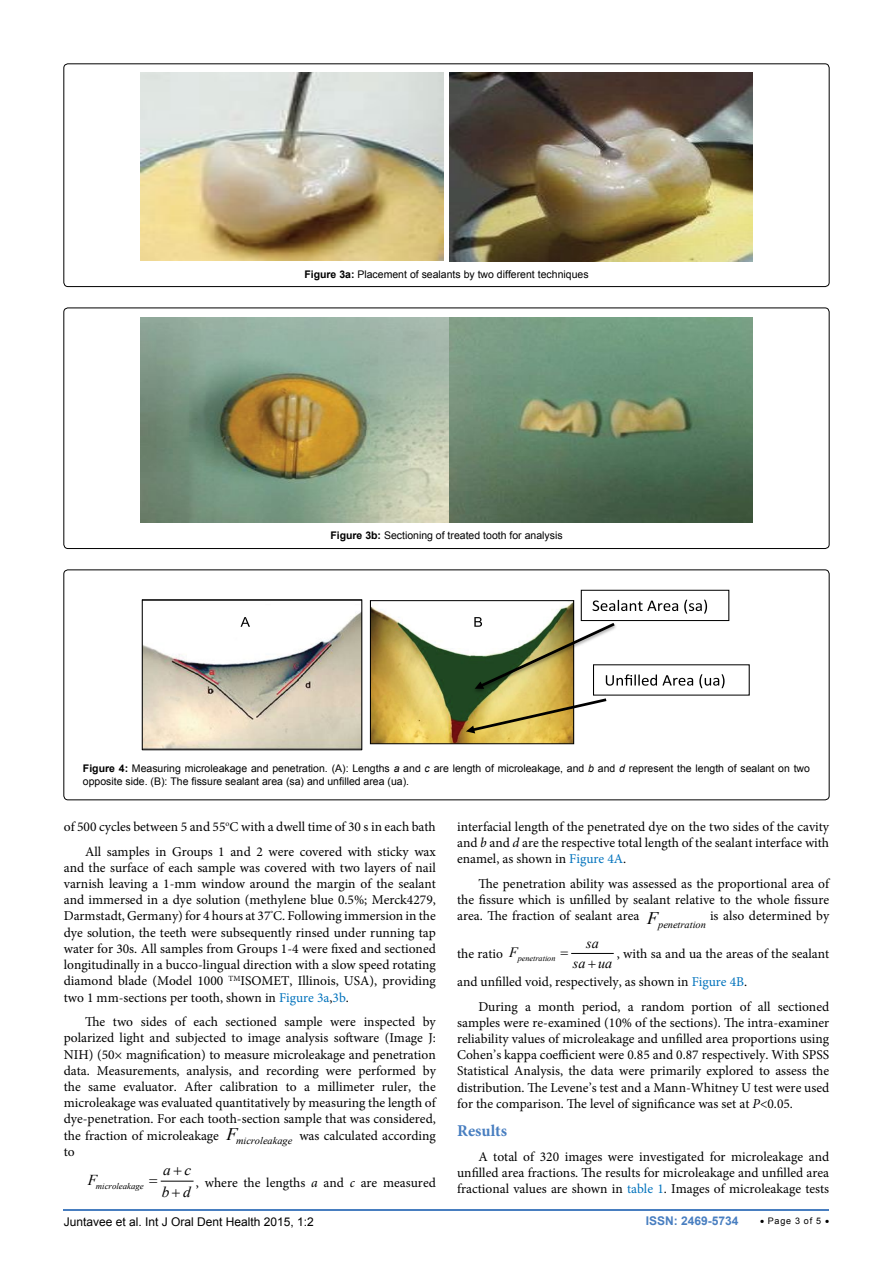
<style>
.page{position:relative;width:893px;height:1263px;background:#fff}
.page>*{position:absolute;margin:0;border:0;box-sizing:border-box;transform-origin:0 0}
.t1{font:700 16.5px "Minion Pro";color:#487ec0}
.t2{font:italic 15.15px "Times New Roman";color:#000}
.t3{font:italic 14.25px "Times New Roman";color:#000}
.t4{font:13.5px/16.2px "Minion Pro";color:#000;text-align:justify}
.t5{font:12px "Arial";color:#000}
.t6{font:700 12px "Arial";color:#487ec0}
.t7{font:10.5px/12.6px "Arial";color:#000}
.t8{font:9px "Arial";letter-spacing:.08em;color:#000}
.t9{font:italic 8.7px "Times New Roman";color:#000}
.t10{font:italic 8.25px "Times New Roman";color:#000}
.s1{font-weight:700}
.s2{font-style:italic}
.s3{color:#0072bc}
.s4{font-family:"Times New Roman";font-style:italic;font-size:17.55px}
</style>
<div class="page">
<hr style="left:64px;top:1209px;width:765px;height:2px;background:#487ec0">
<hr style="left:161px;top:1181px;width:32px;height:1px;background:#000">
<hr style="left:572px;top:953px;width:41px;height:1px;background:#000">
<div style="left:64px;top:64px;width:765px;height:223px;border:1px solid #000;border-radius:4px"></div>
<img style="left:449px;top:73px;width:304px;height:188px">
<img style="left:140px;top:73px;width:304px;height:188px">
<div style="left:64px;top:308px;width:765px;height:241px;border:1px solid #000;border-radius:4px"></div>
<img style="left:140px;top:318px;width:613px;height:204px">
<div style="left:64px;top:570px;width:765px;height:230px;border:1px solid #000;border-radius:4px"></div>
<img style="left:144px;top:613px;width:216px;height:135px">
<div style="left:142px;top:599px;width:220px;height:151px;border:1px solid #000"></div>
<img style="left:372px;top:607px;width:200px;height:135px">
<div style="left:370px;top:600px;width:204px;height:144px;border:1px solid #000"></div>
<div style="left:581px;top:590px;width:148px;height:31px;border:1px solid #000"></div>
<img style="left:582px;top:595px;width:146px;height:20px">
<img style="left:748px;top:670px;width:1px;height:20px">
<svg style="left:466px;top:704px;width:127px;height:29px;background:#c7b366"></svg>
<img style="left:461px;top:620px;width:158px;height:84px">
<svg style="left:241px;top:617px;width:9px;height:10px"></svg>
<svg style="left:474px;top:600px;width:251px;height:89px"></svg>
<p class="t7" style="left:304px;top:268px;width:286px"><span class="s1">Figure 3a:</span> Placement of sealants by two different techniques</p>
<p class="t7" style="left:330px;top:529px;width:234px"><span class="s1">Figure 3b:</span> Sectioning of treated tooth for analysis</p>
<p class="t7" style="left:83px;top:762px;width:729px"><span class="s1">Figure 4:</span> Measuring microleakage and penetration. (A): Lengths <span class="s2">a</span> and <span class="s2">c</span> are length of microleakage, and <span class="s2">b</span> and <span class="s2">d</span> represent the length of sealant on two opposite side. (B): The fissure sealant area (sa) and unfilled area (ua).</p>
<p class="t4" style="left:64px;top:814px;width:374px;line-height:24.8px;text-align:right">of 500 cycles between 5 and 55<sup>o</sup>C with a dwell time of 30 s in each bath<br>All samples in Groups 1 and 2 were covered with sticky wax</p>
<p class="t4" style="left:64px;top:859px;width:374px">and the surface of each sample was covered with two layers of nail varnish leaving a 1-mm window around the margin of the sealant and immersed in a dye solution (methylene blue 0.5%; Merck4279, Darmstadt, Germany) for 4 hours at 37<sup>°</sup>C. Following immersion in the dye solution, the teeth were subsequently rinsed under running tap water for 30s. All samples from Groups 1-4 were fixed and sectioned longitudinally in a bucco-lingual direction with a slow speed rotating diamond blade (Model 1000 <sup>TM</sup>ISOMET, Illinois, USA), providing two 1 mm-sections per tooth, shown in <span class="s3">Figure 3a</span>,<span class="s3">3b</span>.</p>
<p class="t4" style="left:64px;top:1014px;width:374px;text-indent:21px">The two sides of each sectioned sample were inspected by polarized light and subjected to image analysis software (Image J:<br>NIH) (50× magnification) to measure microleakage and penetration data. Measurements, analysis, and recording were performed by the same evaluator. After calibration to a millimeter ruler, the microleakage was evaluated quantitatively by measuring the length of dye-penetration. For each tooth-section sample that was considered, the fraction of microleakage <span class="s4">F</span><sub>microleakage</sub> was calculated according to</p>
<p class="t9" style="left:96px;top:1180px;width:49px">microleakage</p>
<p class="t2" style="left:163px;top:1160px;width:30px">a c</p>
<p class="t2" style="left:88px;top:1169px;width:11px">F</p>
<p class="t4" style="left:196px;top:1174px;width:241px">, where the lengths <span class="s2">a</span> and <span class="s2">c</span> are measured</p>
<p class="t2" style="left:162px;top:1181px;width:31px">b d</p>
<p class="t4" style="left:457px;top:819px;width:374px">interfacial length of the penetrated dye on the two sides of the cavity and <span class="s2">b</span> and <span class="s2">d</span> are the respective total length of the sealant interface with enamel, as shown in <span class="s3">Figure 4A</span>.</p>
<p class="t4" style="left:457px;top:876px;width:374px;text-indent:21px">The penetration ability was assessed as the proportional area of the fissure which is unfilled by sealant relative to the whole fissure area. The fraction of sealant area <span class="s4">F</span><sub>penetration</sub> is also determined by</p>
<p class="t10" style="left:457px;top:952px;width:100px"><sup>the</sup> <sup>ratio</sup> penetration</p>
<p class="t3" style="left:586px;top:933px;width:14px">sa</p>
<p class="t3" style="left:509px;top:942px;width:10px">F</p>
<p class="t4" style="left:457px;top:939px;width:374px;line-height:28.2px;text-indent:160px">, with sa and ua the areas of the sealant and unfilled void, respectively, as shown in <span class="s3">Figure 4B</span>.</p>
<p class="t4" style="left:457px;top:998px;width:374px;text-indent:21px">During a month period, a random portion of all sectioned samples were re-examined (10% of the sections). The intra-examiner reliability values of microleakage and unfilled area proportions using Cohen’s kappa coefficient were 0.85 and 0.87 respectively. With SPSS Statistical Analysis, the data were primarily explored to assess the distribution. The Levene’s test and a Mann-Whitney U test were used for the comparison. The level of significance was set at <span class="s2">P</span>&lt;0.05.</p>
<p class="t1" style="left:457px;top:1119px;width:52px">Results</p>
<p class="t4" style="left:457px;top:1148px;width:374px;text-indent:21px">A total of 320 images were investigated for microleakage and unfilled area fractions. The results for microleakage and unfilled area fractional values are shown in <span class="s3">table 1</span>. Images of microleakage tests</p>
<p class="t3" style="left:573px;top:953px;width:41px">sa ua</p>
<p class="t5" style="left:64px;top:1214px;width:252px">Juntavee et al. Int J Oral Dent Health 2015, 1:2</p>
<p class="t6" style="left:646px;top:1212px;width:94px">ISSN: 2469-5734</p>
<p class="t8" style="left:760px;top:1215px;width:71px">• Page 3 of 5 •</p>
</div>
